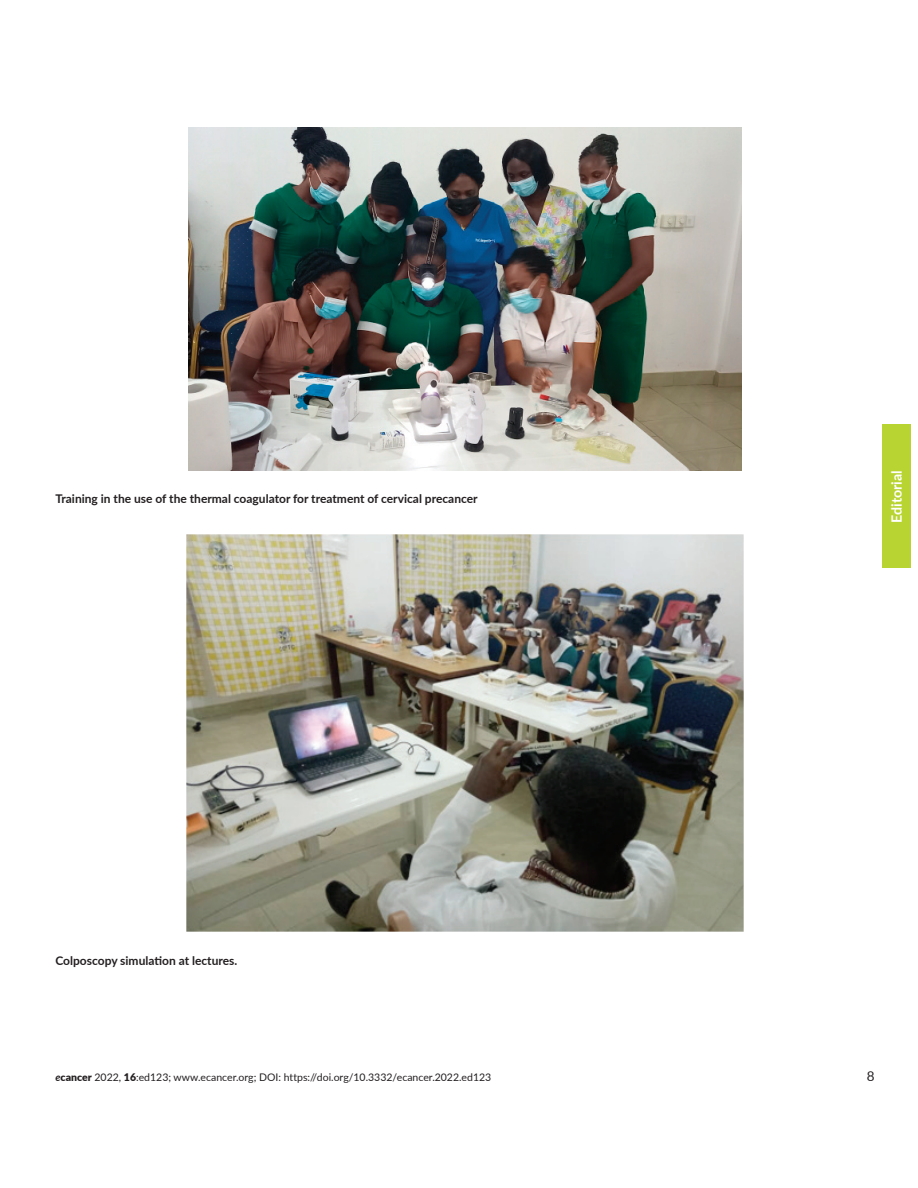
<style>
.page{position:relative;width:918px;height:1188px;background:#fff}
.page>*{position:absolute;margin:0;border:0;box-sizing:border-box;transform-origin:0 0}
.t1{font:700 14.25px "Lato";color:#fff}
.t2{font:13.5px "Lato";color:#231f20}
.t3{font:700 12px "Lato";color:#231f20}
.t4{font:10.5px "Lato";color:#231f20}
.s1{font-weight:700;font-style:italic}
.s2{font-weight:900}
</style>
<div class="page">
<div style="left:882px;top:425px;width:29px;height:143px;background:#b8d432"></div>
<img style="left:189px;top:127px;width:552px;height:344px">
<img style="left:186px;top:534px;width:558px;height:398px">
<p class="t3" style="left:56px;top:490px;width:424px">Training in the use of the thermal coagulator for treatment of cervical precancer</p>
<p class="t1" style="left:886px;top:523px;width:54px;rotate:-90deg">Editorial</p>
<p class="t3" style="left:56px;top:952px;width:183px">Colposcopy simulation at lectures.</p>
<p class="t4" style="left:56px;top:1070px;width:437px"><span class="s1">e</span><span class="s2">cancer</span> 2022, <span class="s2">16</span>:ed123; www.ecancer.org; DOI: https://doi.org/10.3332/ecancer.2022.ed123</p>
<p class="t2" style="left:867px;top:1067px;width:9px">8</p>
</div>
